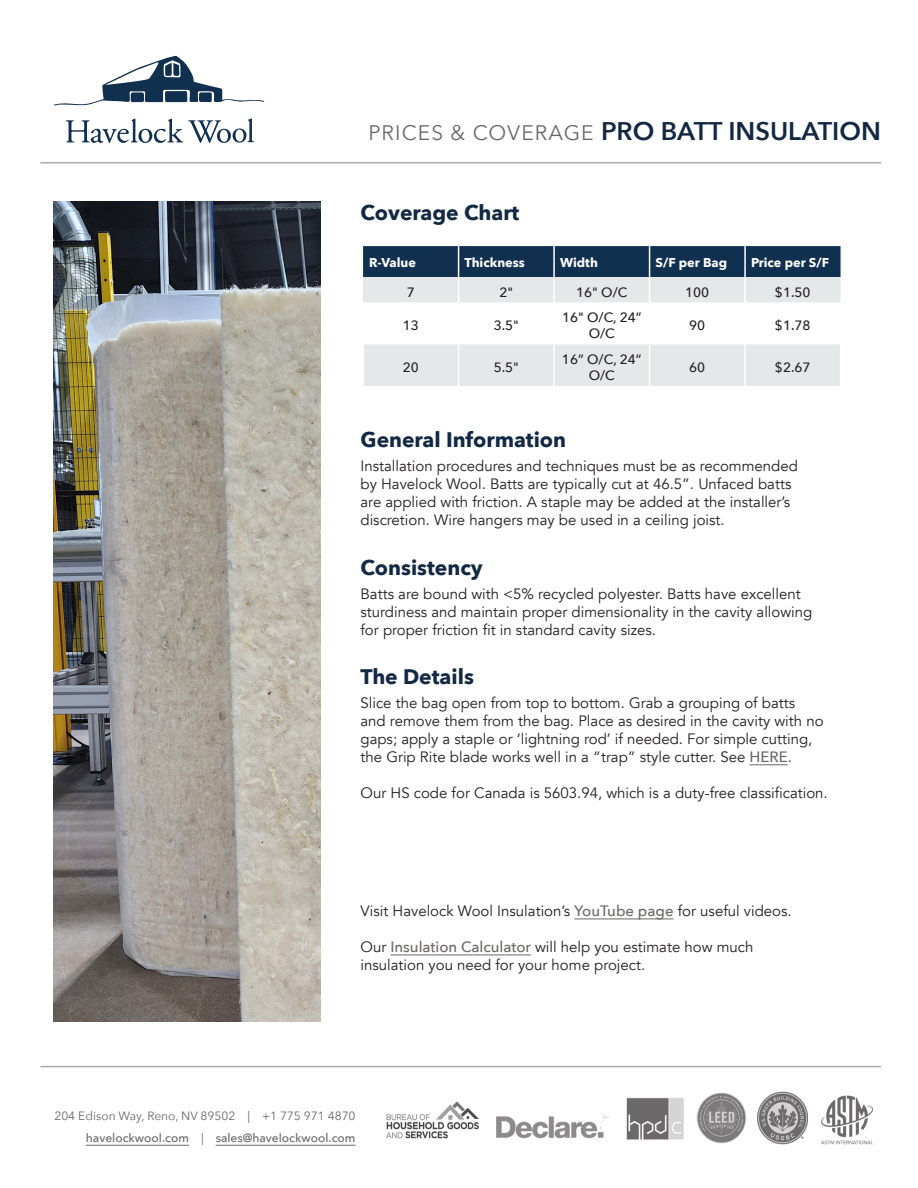
<style>
.page{position:relative;width:918px;height:1188px;background:#fff}
.page>*{position:absolute;margin:0;border:0;box-sizing:border-box;transform-origin:0 0}
.t1{font:600 25.5px "Avenir Next";color:#122843}
.t2{font:700 21px "Avenir Next";color:#122843}
.t3{font:15px/18px "Avenir";color:#231f20}
.t4{font:500 13.5px/16.2px "Avenir Next";color:#231f20;text-align:center}
.t5{font:700 12.75px "Avenir Next";color:#fff}
.t6{font:500 12px "Avenir Next";color:#6a6867}
.t7{font:12px "Avenir Next";color:#6a6867}
.s1{font-weight:400;font-size:21px;color:#6a6867}
.s2{font-family:"Avenir Next";font-weight:500;color:#6a6867}
.s3{font-weight:400}
</style>
<div class="page">
<hr style="left:86px;top:1145px;width:103px;height:1px;background:#6a6867">
<hr style="left:216px;top:1145px;width:140px;height:1px;background:#6a6867">
<img style="left:386px;top:1091px;width:487px;height:54px">
<hr style="left:40px;top:1066px;width:841px;height:1px;background:#a8a9ad">
<hr style="left:40px;top:162px;width:841px;height:2px;background:#a8a9ad">
<svg style="left:66px;top:118px;width:188px;height:25px"></svg>
<svg style="left:54px;top:56px;width:210px;height:49px"></svg>
<hr style="left:750px;top:764px;width:38px;height:1px;background:#6a6867">
<img style="left:54px;top:202px;width:267px;height:820px">
<div style="left:364px;top:344px;width:476px;height:42px;background:#e6e7e9"></div>
<svg style="left:363px;top:246px;width:478px;height:56px;background:#718395"></svg>
<hr style="left:744px;top:277px;width:2px;height:26px;background:#fff">
<hr style="left:458px;top:344px;width:1px;height:42px;background:#fff">
<hr style="left:553px;top:344px;width:2px;height:42px;background:#fff">
<hr style="left:649px;top:344px;width:1px;height:42px;background:#fff">
<hr style="left:744px;top:344px;width:2px;height:42px;background:#fff">
<hr style="left:574px;top:919px;width:100px;height:1px;background:#6a6867">
<hr style="left:391px;top:955px;width:140px;height:1px;background:#6a6867">
<p class="t1" style="left:368px;top:109px;width:514px"><span class="s1">PRICES &amp; COVERAGE</span> PRO BATT INSULATION</p>
<p class="t2" style="left:361px;top:194px;width:160px">Coverage Chart</p>
<p class="t5" style="left:369px;top:251px;width:48px">R-Value</p>
<p class="t5" style="left:465px;top:251px;width:62px">Thickness</p>
<p class="t5" style="left:560px;top:251px;width:39px">Width</p>
<p class="t5" style="left:656px;top:251px;width:73px">S/F per Bag</p>
<p class="t5" style="left:751px;top:251px;width:80px">Price per S/F</p>
<p class="t4" style="left:407px;top:283px;width:10px">7</p>
<p class="t4" style="left:499px;top:283px;width:15px">2"</p>
<p class="t4" style="left:576px;top:283px;width:53px">16" O/C</p>
<p class="t4" style="left:685px;top:283px;width:26px">100</p>
<p class="t4" style="left:775px;top:283px;width:37px">$1.50</p>
<p class="t4" style="left:403px;top:317px;width:18px">13</p>
<p class="t4" style="left:494px;top:317px;width:27px">3.5"</p>
<p class="t4" style="left:562px;top:309px;width:81px">16" O/C, 24”<br>O/C</p>
<p class="t4" style="left:689px;top:317px;width:18px">90</p>
<p class="t4" style="left:775px;top:317px;width:37px">$1.78</p>
<p class="t4" style="left:403px;top:359px;width:18px">20</p>
<p class="t4" style="left:494px;top:359px;width:27px">5.5"</p>
<p class="t4" style="left:562px;top:351px;width:81px">16” O/C, 24”<br>O/C</p>
<p class="t4" style="left:689px;top:359px;width:18px">60</p>
<p class="t4" style="left:775px;top:359px;width:37px">$2.67</p>
<p class="t2" style="left:361px;top:422px;width:207px">General Information</p>
<p class="t3" style="left:361px;top:458px;width:439px">Installation procedures and techniques must be as recommended by Havelock Wool. Batts are typically cut at 46.5”. Unfaced batts are applied with friction. A staple may be added at the installer’s discretion. Wire hangers may be used in a ceiling joist.</p>
<p class="t2" style="left:361px;top:549px;width:124px">Consistency</p>
<p class="t3" style="left:361px;top:585px;width:453px">Batts are bound with &lt;5% recycled polyester. Batts have excellent sturdiness and maintain proper dimensionality in the cavity allowing for proper friction fit in standard cavity sizes.</p>
<p class="t2" style="left:361px;top:658px;width:115px">The Details</p>
<p class="t3" style="left:361px;top:694px;width:465px">Slice the bag open from top to bottom. Grab a grouping of batts and remove them from the bag. Place as desired in the cavity with no gaps; apply a staple or ‘lightning rod’ if needed. For simple cutting, the Grip Rite blade works well in a “trap” style cutter. See <span class="s2">HERE</span>.</p>
<p class="t3" style="left:361px;top:784px;width:469px">Our HS code for Canada is 5603.94, which is a duty-free classification.</p>
<p class="t3" style="left:361px;top:902px;width:433px">Visit Havelock Wool Insulation’s <span class="s2">YouTube page</span> for useful videos.</p>
<p class="t3" style="left:361px;top:938px;width:394px">Our <span class="s2">Insulation Calculator</span> will help you estimate how much insulation you need for your home project.</p>
<p class="t7" style="left:54px;top:1105px;width:303px">204 Edison Way, Reno, NV 89502 | +1 775 971 4870</p>
<p class="t6" style="left:86px;top:1128px;width:271px">havelockwool.com <span class="s3">|</span> sales@havelockwool.com</p>
</div>
